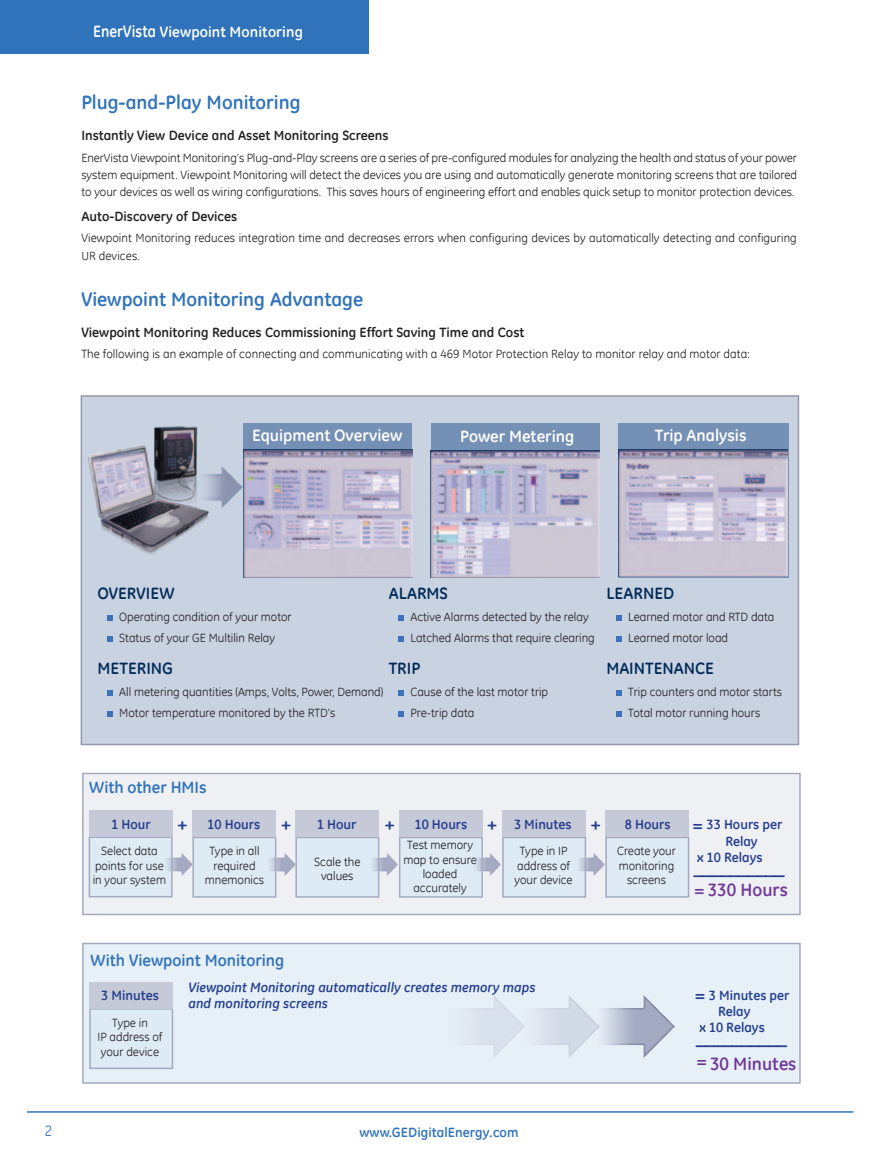
<style>
.page{position:relative;width:878px;height:1161px;background:#fff}
.page>*{position:absolute;margin:0;border:0;box-sizing:border-box;transform-origin:0 0}
.t1{font:700 19.5px "GE Inspira";color:#3073ba}
.t2{font:700 18px "GE Inspira";color:#253f8e}
.t3{font:700 18px "GE Inspira";color:#703a97}
.t4{font:700 16.5px "GE Inspira";color:#002b58}
.t5{font:700 16.5px "GE Inspira";color:#fff}
.t6{font:700 16.5px "GE Inspira";color:#3073ba}
.t7{font:700 15px "GE Inspira";letter-spacing:.005em;color:#fff}
.t8{font:15px "GE Inspira";color:#3073ba}
.t9{font:700 13.5px "GE Inspira";color:#231f20}
.t10{font:700 13.5px "GE Inspira";color:#253f8e}
.t11{font:italic 700 13.5px/16.2px "GE Inspira";color:#253f8e}
.t12{font:700 13.5px "GE Inspira";letter-spacing:.005em;color:#3073ba}
.t13{font:12px/14.4px "GE Inspira";color:#231f20}
.s1{font-size:16.5px}
.s2{font-size:18px}
</style>
<div class="page">
<div style="left:0;top:0;width:369px;height:54px;background:#3073ba"></div>
<hr style="left:27px;top:1111px;width:826px;height:2px;background:#3073ba">
<div style="left:82px;top:773px;width:718px;height:142px;background:#eff0f4;border:2px solid #a4aac2"></div>
<div style="left:89px;top:836px;width:84px;height:61px;background:#deeaf4;border:2px solid #a4aac2"></div>
<div style="left:89px;top:810px;width:84px;height:27px;background:#c6c9d8"></div>
<div style="left:192px;top:837px;width:84px;height:61px;background:#deeaf4;border:2px solid #a4aac2"></div>
<div style="left:192px;top:810px;width:84px;height:27px;background:#c6c9d8"></div>
<div style="left:605px;top:837px;width:84px;height:61px;background:#deeaf4;border:2px solid #a4aac2"></div>
<div style="left:605px;top:810px;width:84px;height:27px;background:#c6c9d8"></div>
<div style="left:295px;top:837px;width:84px;height:61px;background:#deeaf4;border:2px solid #a4aac2"></div>
<div style="left:295px;top:810px;width:84px;height:27px;background:#c6c9d8"></div>
<div style="left:399px;top:837px;width:84px;height:61px;background:#deeaf4;border:2px solid #a4aac2"></div>
<div style="left:399px;top:810px;width:84px;height:27px;background:#c6c9d8"></div>
<div style="left:502px;top:837px;width:84px;height:61px;background:#deeaf4;border:2px solid #a4aac2"></div>
<div style="left:502px;top:810px;width:84px;height:27px;background:#c6c9d8"></div>
<img style="left:167px;top:853px;width:26px;height:23px">
<img style="left:270px;top:853px;width:26px;height:23px">
<img style="left:373px;top:853px;width:25px;height:23px">
<img style="left:476px;top:853px;width:25px;height:23px">
<img style="left:579px;top:853px;width:26px;height:23px">
<div style="left:82px;top:943px;width:718px;height:141px;background:#e7eff7;border:2px solid #a4aac2"></div>
<div style="left:89px;top:1008px;width:84px;height:61px;background:#deeaf4;border:2px solid #a4aac2"></div>
<div style="left:89px;top:982px;width:84px;height:27px;background:#c6c9d8"></div>
<img style="left:602px;top:995px;width:73px;height:63px">
<div style="left:81px;top:395px;width:718px;height:350px;background:#c9d2e1;border:2px solid #9499ae"></div>
<div style="left:243px;top:423px;width:169px;height:154px;background:#7590b5"></div>
<div style="left:430px;top:423px;width:169px;height:154px;background:#7590b5"></div>
<img style="left:243px;top:450px;width:169px;height:127px">
<div style="left:618px;top:423px;width:170px;height:154px;background:#7590b5"></div>
<img style="left:430px;top:450px;width:169px;height:128px">
<img style="left:618px;top:449px;width:170px;height:128px">
<img style="left:87px;top:426px;width:158px;height:128px">
<svg style="left:107px;top:615px;width:6px;height:6px"></svg>
<svg style="left:107px;top:636px;width:6px;height:6px"></svg>
<svg style="left:107px;top:690px;width:6px;height:6px"></svg>
<svg style="left:107px;top:711px;width:6px;height:6px"></svg>
<svg style="left:398px;top:615px;width:6px;height:6px"></svg>
<svg style="left:398px;top:636px;width:6px;height:6px"></svg>
<svg style="left:398px;top:690px;width:6px;height:6px"></svg>
<svg style="left:398px;top:711px;width:6px;height:6px"></svg>
<svg style="left:616px;top:615px;width:5px;height:6px"></svg>
<svg style="left:616px;top:636px;width:5px;height:6px"></svg>
<svg style="left:616px;top:690px;width:5px;height:6px"></svg>
<svg style="left:616px;top:711px;width:5px;height:6px"></svg>
<p class="t7" style="left:93px;top:22px;width:211px"><span class="s1">EnerVista</span> Viewpoint Monitoring</p>
<h1 class="t1" style="left:81px;top:90px;width:221px">Plug-and-Play Monitoring</h1>
<p class="t9" style="left:81px;top:127px;width:309px">Instantly View Device and Asset Monitoring Screens</p>
<p class="t13" style="left:81px;top:148px;width:717px;line-height:17.2px;text-align:justify">EnerVista Viewpoint Monitoring’s Plug-and-Play screens are a series of pre-configured modules for analyzing the health and status of your power system equipment. Viewpoint Monitoring will detect the devices you are using and automatically generate monitoring screens that are tailored to your devices as well as wiring configurations. This saves hours of engineering effort and enables quick setup to monitor protection devices.</p>
<p class="t9" style="left:81px;top:208px;width:157px">Auto-Discovery of Devices</p>
<p class="t13" style="left:81px;top:229px;width:717px;line-height:17.2px">Viewpoint Monitoring reduces integration time and decreases errors when configuring devices by automatically detecting and configuring<br>UR devices.</p>
<h1 class="t1" style="left:81px;top:286px;width:283px">Viewpoint Monitoring Advantage</h1>
<p class="t9" style="left:81px;top:324px;width:444px">Viewpoint Monitoring Reduces Commissioning Effort Saving Time and Cost</p>
<p class="t13" style="left:81px;top:346px;width:670px">The following is an example of connecting and communicating with a 469 Motor Protection Relay to monitor relay and motor data:</p>
<h3 class="t5" style="left:252px;top:425px;width:152px">Equipment Overview</h3>
<h3 class="t5" style="left:460px;top:425px;width:116px">Power Metering</h3>
<h3 class="t5" style="left:654px;top:425px;width:93px">Trip Analysis</h3>
<h3 class="t4" style="left:98px;top:583px;width:78px">OVERVIEW</h3>
<p class="t13" style="left:119px;top:606px;width:174px;line-height:21px">Operating condition of your motor<br>Status of your GE Multilin Relay</p>
<h3 class="t4" style="left:98px;top:658px;width:77px">METERING</h3>
<p class="t13" style="left:119px;top:681px;width:265px;line-height:21px">All metering quantities (Amps, Volts, Power, Demand)<br>Motor temperature monitored by the RTD’s</p>
<h3 class="t4" style="left:388px;top:583px;width:61px">ALARMS</h3>
<p class="t13" style="left:410px;top:606px;width:186px;line-height:21px">Active Alarms detected by the relay<br>Latched Alarms that require clearing</p>
<h3 class="t4" style="left:388px;top:658px;width:33px">TRIP</h3>
<p class="t13" style="left:410px;top:681px;width:139px;line-height:21px">Cause of the last motor trip<br>Pre-trip data</p>
<h3 class="t4" style="left:606px;top:583px;width:69px">LEARNED</h3>
<p class="t13" style="left:628px;top:606px;width:148px;line-height:21px">Learned motor and RTD data<br>Learned motor load</p>
<h3 class="t4" style="left:606px;top:658px;width:109px">MAINTENANCE</h3>
<p class="t13" style="left:628px;top:681px;width:155px;line-height:21px">Trip counters and motor starts<br>Total motor running hours</p>
<h3 class="t6" style="left:89px;top:777px;width:119px">With other HMIs</h3>
<p class="t10" style="left:111px;top:816px;width:41px">1 Hour</p>
<p class="t10" style="left:177px;top:816px;width:116px"><span class="s2">+</span> 10 Hours <span class="s2">+</span></p>
<p class="t10" style="left:317px;top:816px;width:41px">1 Hour</p>
<p class="t10" style="left:384px;top:816px;width:218px"><span class="s2">+</span> 10 Hours <span class="s2">+</span> 3 Minutes <span class="s2">+</span></p>
<p class="t10" style="left:624px;top:816px;width:47px">8 Hours</p>
<p class="t13" style="left:93px;top:844px;width:75px;text-align:center">Select data points for use in your system</p>
<p class="t13" style="left:205px;top:844px;width:61px;text-align:center">Type in all required mnemonics</p>
<p class="t13" style="left:314px;top:854px;width:48px;text-align:center">Scale the values</p>
<p class="t13" style="left:403px;top:838px;width:75px;text-align:center">Test memory map to ensure loaded accurately</p>
<p class="t13" style="left:514px;top:844px;width:60px;text-align:center">Type in IP address of your device</p>
<p class="t13" style="left:617px;top:844px;width:60px;text-align:center">Create your monitoring screens</p>
<p class="t10" style="left:706px;top:816px;width:77px">33 Hours per</p>
<p class="t10" style="left:725px;top:832px;width:34px">Relay</p>
<p class="t10" style="left:697px;top:848px;width:67px">x 10 Relays</p>
<h2 class="t2" style="left:692px;top:813px;width:12px">=</h2>
<h2 class="t2" style="left:694px;top:856px;width:91px">__________</h2>
<h2 class="t3" style="left:694px;top:879px;width:95px">= 330 Hours</h2>
<h3 class="t6" style="left:90px;top:950px;width:195px">With Viewpoint Monitoring</h3>
<p class="t10" style="left:101px;top:987px;width:59px">3 Minutes</p>
<p class="t11" style="left:188px;top:979px;width:348px">Viewpoint Monitoring automatically creates memory maps and monitoring screens</p>
<p class="t13" style="left:97px;top:1015px;width:66px;text-align:center">Type in<br>IP address of your device</p>
<p class="t8" style="left:45px;top:1121px;width:9px">2</p>
<p class="t12" style="left:359px;top:1123px;width:161px">www.GEDigitalEnergy.com</p>
<p class="t10" style="left:708px;top:986px;width:82px">3 Minutes per</p>
<p class="t10" style="left:718px;top:1002px;width:34px">Relay</p>
<p class="t10" style="left:699px;top:1019px;width:67px">x 10 Relays</p>
<h2 class="t2" style="left:694px;top:983px;width:12px">=</h2>
<h2 class="t2" style="left:696px;top:1026px;width:91px">__________</h2>
<h2 class="t3" style="left:696px;top:1052px;width:102px">= 30 Minutes</h2>
</div>
